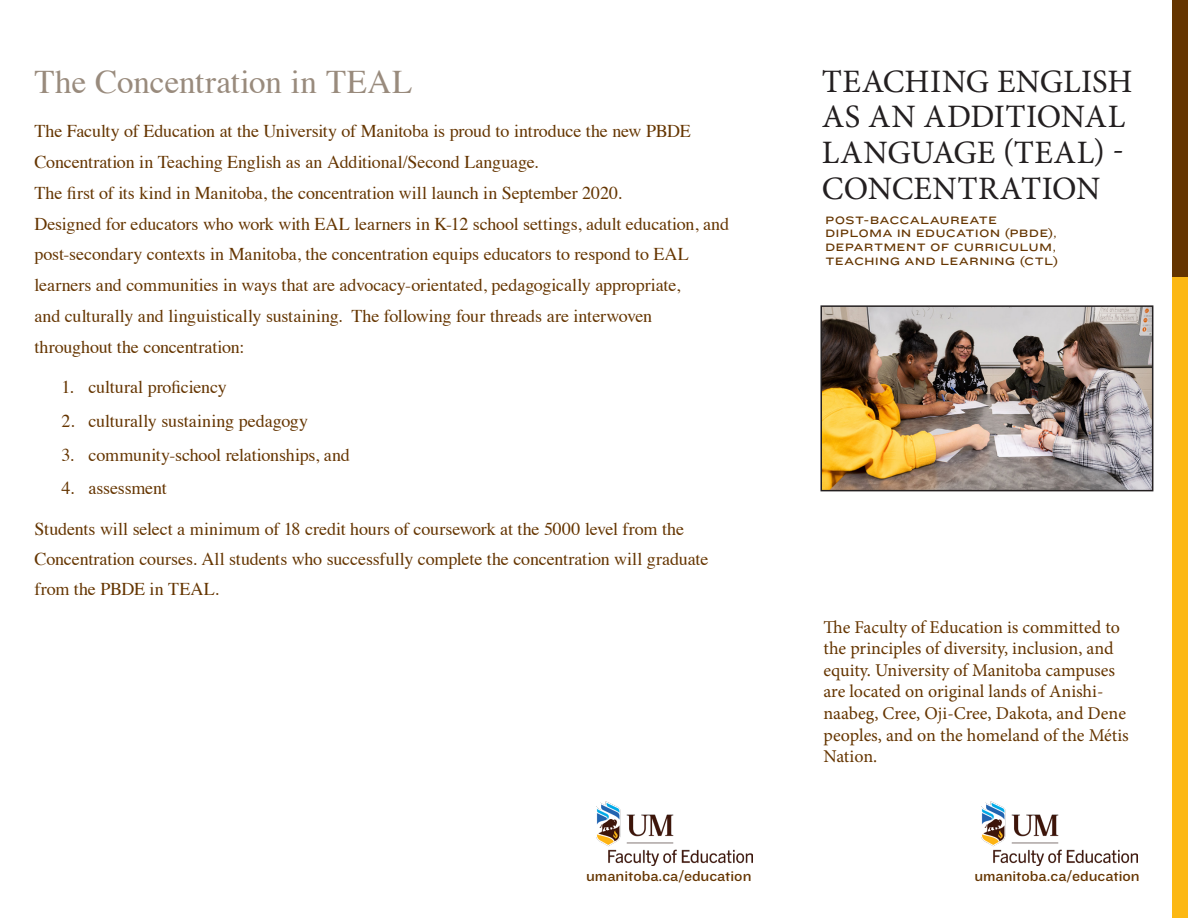
<style>
.page{position:relative;width:1188px;height:918px;background:#fff}
.page>*{position:absolute;margin:0;border:0;box-sizing:border-box;transform-origin:0 0}
.Subhead_B{font:33px "Times";letter-spacing:.005em;color:#998b7d}
.t1{font:32.7px/35.7px "Minion Pro";letter-spacing:.005em;color:#231f20}
.t2{font:18px/30.8px "Times";letter-spacing:-.01em;color:#653500}
.t3{font:18px/21.6px "Minion Pro";letter-spacing:-.005em;color:#653500}
.t4{font:15px "Knockout 32 Junior Cruisewt";color:#653500}
.t5{font:11.1px/13.6px "Knockout 34 Junior Sumo";letter-spacing:.07em;color:#653500}
</style>
<div class="page">
<img style="left:597px;top:802px;width:155px;height:63px">
<img style="left:982px;top:802px;width:155px;height:63px">
<div style="left:1172px;top:0;width:16px;height:299px;background:#653500"></div>
<div style="left:1172px;top:278px;width:16px;height:640px;background:#fcb814"></div>
<img style="left:823px;top:308px;width:327px;height:180px">
<div style="left:820px;top:305px;width:333px;height:186px;border:2px solid #231f20"></div>
<p class="Subhead_B" style="left:34px;top:51px;width:379px">The Concentration in TEAL</p>
<p class="t2" style="left:34px;top:114px;width:696px">The Faculty of Education at the University of Manitoba is proud to introduce the new PBDE Concentration in Teaching English as an Additional/Second Language.<br>The first of its kind in Manitoba, the concentration will launch in September 2020.<br>Designed for educators who work with EAL learners in K-12 school settings, adult education, and post-secondary contexts in Manitoba, the concentration equips educators to respond to EAL learners and communities in ways that are advocacy-orientated, pedagogically appropriate,<br>and culturally and linguistically sustaining. The following four threads are interwoven throughout the concentration:</p>
<p class="t2" style="left:61px;top:370px;width:167px">1. cultural proficiency</p>
<p class="t2" style="left:61px;top:404px;width:248px">2. culturally sustaining pedagogy</p>
<p class="t2" style="left:61px;top:438px;width:290px">3. community-school relationships, and</p>
<p class="t2" style="left:61px;top:471px;width:107px">4. assessment</p>
<p class="t2" style="left:35px;top:513px;width:676px;line-height:30px">Students will select a minimum of 18 credit hours of coursework at the 5000 level from the<br>Concentration courses. All students who successfully complete the concentration will graduate from the PBDE in TEAL.</p>
<p class="t1" style="left:822px;top:63px;width:312px">TEACHING ENGLISH<br>AS AN ADDITIONAL<br>LANGUAGE (TEAL) -<br>CONCENTRATION</p>
<p class="t5" style="left:825px;top:212px;width:234px">POST-BACCALAUREATE<br>DIPLOMA IN EDUCATION (PBDE),<br>DEPARTMENT OF CURRICULUM,<br>TEACHING AND LEARNING (CTL)</p>
<p class="t3" style="left:824px;top:616px;width:307px">The Faculty of Education is committed to the principles of diversity, inclusion, and equity. University of Manitoba campuses are located on original lands of Anishi&shy;naabeg, Cree, Oji-Cree, Dakota, and Dene peoples, and on the homeland of the Métis Nation.</p>
<p class="t4" style="left:586px;top:866px;width:167px">umanitoba.ca/education</p>
<p class="t4" style="left:974px;top:866px;width:167px">umanitoba.ca/education</p>
</div>
